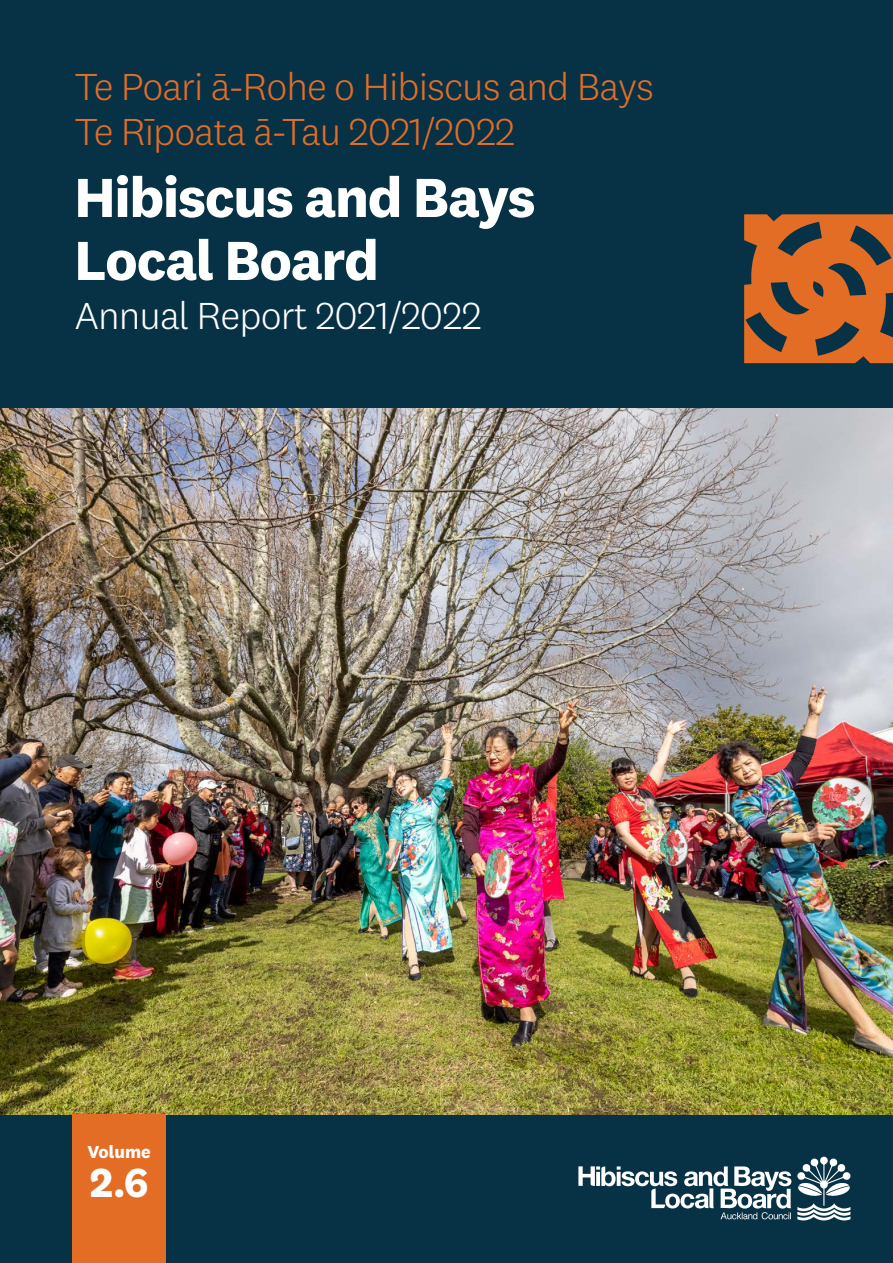
<style>
.page{position:relative;width:893px;height:1263px;background:#073246}
.page>*{position:absolute;margin:0;border:0;box-sizing:border-box;transform-origin:0 0}
.t1{font:700 57px/63px "National 2";letter-spacing:-.02em;color:#fff}
.t2{font:700 42px "National 2";color:#fff}
.t3{font:300 39px/45px "National 2";letter-spacing:-.025em;color:#e46d26}
.t4{font:300 39px "National 2";letter-spacing:-.025em;color:#fff}
.t5{font:700 18px "National 2";color:#fff}
</style>
<div class="page">
<img style="left:0;top:408px;width:893px;height:706px">
<svg style="left:744px;top:214px;width:149px;height:149px"></svg>
<svg style="left:797px;top:1157px;width:54px;height:63px"></svg>
<svg style="left:578px;top:1166px;width:213px;height:53px"></svg>
<div style="left:72px;top:1114px;width:94px;height:149px;background:#e46d26"></div>
<p class="t3" style="left:74px;top:64px;width:581px">Te Poari ā-Rohe o Hibiscus and Bays<br>Te Rīpoata ā-Tau 2021/2022</p>
<h1 class="t1" style="left:74px;top:165px;width:463px">Hibiscus and Bays<br>Local Board</h1>
<p class="t4" style="left:74px;top:294px;width:409px">Annual Report 2021/2022</p>
<p class="t5" style="left:87px;top:1141px;width:65px">Volume</p>
<p class="t2" style="left:90px;top:1157px;width:60px">2.6</p>
</div>
